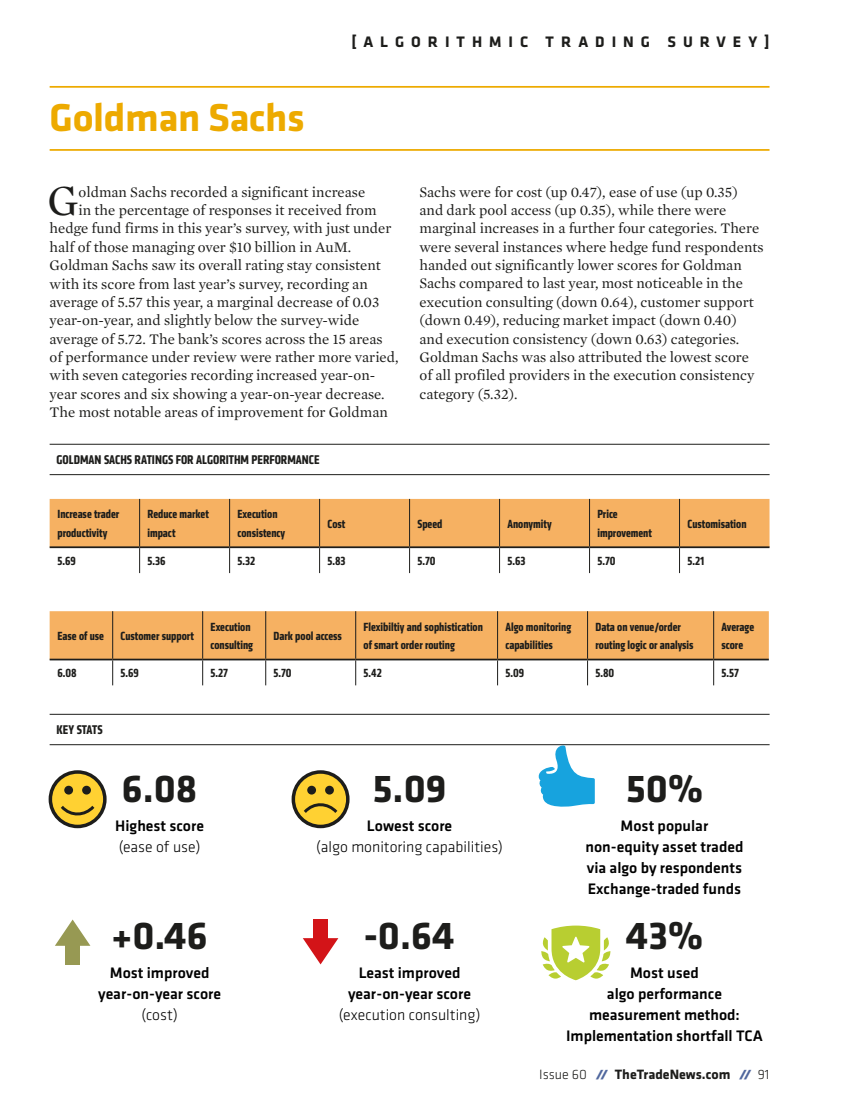
<style>
.page{position:relative;width:844px;height:1117px;background:#fff}
.page>*{position:absolute;margin:0;border:0;box-sizing:border-box;transform-origin:0 0}
._01__Body_Dropcap_2{font:43.75px "Mercury Text G1";color:#1d1d1b}
.Algo_-_number{font:700 40.25px "Klavika";color:#1d1d1b}
.Survey_-_market_hed{font:700 40.25px "Klavika";letter-spacing:-.01em;color:#edaa00}
.Algo_-_Category{font:500 15.75px/21px "Klavika";color:#000;text-align:center}
.Algo_-_Category-2{font:300 15.75px "Klavika";color:#000}
.t1{font:700 15.75px "Klavika";letter-spacing:.445em;color:#1d1d1b}
._01__Body_Dropcap_2-2{font:14.88px/18.4px "Mercury Text G1";color:#1d1d1b}
.t2{font:700 14px "Klavika";color:#1d1d1b}
.Survey_-_table_graph{font:700 13.12px "Klavika Condensed";color:#1d1d1b}
.Q2_2017_-_Data_table{font:700 12.25px/18.4px "Klavika Condensed";color:#1d1d1b}
.s1{font-weight:300}
.s2{font-family:"Klavika Display";font-weight:900;font-style:italic;font-size:12.08px;color:#51689e}
</style>
<div class="page">
<hr style="left:50px;top:713px;width:719px;height:1px;background:#1d1d1b">
<hr style="left:50px;top:744px;width:719px;height:1px;background:#1d1d1b">
<div style="left:313px;top:919px;width:15px;height:26px;background:#d31418"></div>
<svg style="left:303px;top:938px;width:35px;height:26px"></svg>
<div style="left:65px;top:937px;width:15px;height:27px;background:#979953"></div>
<svg style="left:55px;top:919px;width:35px;height:26px"></svg>
<svg style="left:293px;top:771px;width:55px;height:55px"></svg>
<div style="left:291px;top:770px;width:58px;height:58px;border:4px solid #1d1d1b;border-radius:50%"></div>
<div style="left:307px;top:785px;width:9px;height:9px;background:#1d1d1b;border-radius:50%"></div>
<div style="left:325px;top:785px;width:9px;height:9px;background:#1d1d1b;border-radius:50%"></div>
<svg style="left:300px;top:801px;width:40px;height:15px"></svg>
<div style="left:50px;top:771px;width:55px;height:55px;background:#ffd132;border-radius:50%"></div>
<div style="left:49px;top:770px;width:58px;height:58px;border:4px solid #1d1d1b;border-radius:50%"></div>
<div style="left:64px;top:785px;width:9px;height:9px;background:#1d1d1b;border-radius:50%"></div>
<div style="left:82px;top:785px;width:9px;height:9px;background:#1d1d1b;border-radius:50%"></div>
<svg style="left:58px;top:805px;width:37px;height:11px"></svg>
<svg style="left:538px;top:744px;width:56px;height:63px"></svg>
<svg style="left:541px;top:925px;width:69px;height:55px"></svg>
<hr style="left:50px;top:444px;width:719px;height:1px;background:#1d1d1b">
<hr style="left:50px;top:474px;width:719px;height:1px;background:#1d1d1b">
<svg style="left:50px;top:499px;width:719px;height:74px"></svg>
<hr style="left:50px;top:546px;width:90px;height:2px;background:#1d1d1b">
<hr style="left:140px;top:546px;width:89px;height:2px;background:#1d1d1b">
<hr style="left:229px;top:546px;width:90px;height:2px;background:#1d1d1b">
<hr style="left:319px;top:546px;width:90px;height:2px;background:#1d1d1b">
<hr style="left:409px;top:546px;width:90px;height:2px;background:#1d1d1b">
<hr style="left:499px;top:546px;width:90px;height:2px;background:#1d1d1b">
<hr style="left:589px;top:546px;width:90px;height:2px;background:#1d1d1b">
<hr style="left:679px;top:546px;width:90px;height:2px;background:#1d1d1b">
<svg style="left:50px;top:611px;width:718px;height:74px"></svg>
<hr style="left:50px;top:658px;width:63px;height:2px;background:#1d1d1b">
<hr style="left:113px;top:658px;width:90px;height:2px;background:#1d1d1b">
<hr style="left:203px;top:658px;width:63px;height:2px;background:#1d1d1b">
<hr style="left:266px;top:658px;width:89px;height:2px;background:#1d1d1b">
<hr style="left:355px;top:658px;width:142px;height:2px;background:#1d1d1b">
<hr style="left:497px;top:658px;width:90px;height:2px;background:#1d1d1b">
<hr style="left:587px;top:658px;width:126px;height:2px;background:#1d1d1b">
<hr style="left:713px;top:658px;width:55px;height:2px;background:#1d1d1b">
<hr style="left:50px;top:86px;width:719px;height:2px;background:#edaa00">
<hr style="left:50px;top:149px;width:719px;height:2px;background:#edaa00">
<p class="Survey_-_market_hed" style="left:50px;top:89px;width:256px">Goldman Sachs</p>
<p class="t1" style="left:351px;top:30px;width:419px">[ALGORITHMIC TRADING SURVEY]</p>
<p class="_01__Body_Dropcap_2" style="left:48px;top:174px;width:32px">G</p>
<p class="_01__Body_Dropcap_2-2" style="left:79px;top:182px;width:288px">oldman Sachs recorded a significant increase</p>
<p class="_01__Body_Dropcap_2-2" style="left:79px;top:201px;width:299px">in the percentage of responses it received from</p>
<p class="_01__Body_Dropcap_2-2" style="left:50px;top:219px;width:343px">hedge fund firms in this year’s survey, with just under</p>
<p class="_01__Body_Dropcap_2-2" style="left:50px;top:238px;width:303px">half of those managing over $10 billion in AuM.</p>
<p class="_01__Body_Dropcap_2-2" style="left:50px;top:256px;width:333px">Goldman Sachs saw its overall rating stay consistent</p>
<p class="_01__Body_Dropcap_2-2" style="left:50px;top:274px;width:319px">with its score from last year’s survey, recording an</p>
<p class="_01__Body_Dropcap_2-2" style="left:50px;top:293px;width:331px">average of 5.57 this year, a marginal decrease of 0.03</p>
<p class="_01__Body_Dropcap_2-2" style="left:50px;top:311px;width:311px">year-on-year, and slightly below the survey-wide</p>
<p class="_01__Body_Dropcap_2-2" style="left:50px;top:329px;width:334px">average of 5.72. The bank’s scores across the 15 areas</p>
<p class="_01__Body_Dropcap_2-2" style="left:50px;top:348px;width:350px">of performance under review were rather more varied,</p>
<p class="_01__Body_Dropcap_2-2" style="left:50px;top:366px;width:327px">with seven categories recording increased year-on-</p>
<p class="_01__Body_Dropcap_2-2" style="left:50px;top:384px;width:336px">year scores and six showing a year-on-year decrease.</p>
<p class="_01__Body_Dropcap_2-2" style="left:50px;top:403px;width:340px">The most notable areas of improvement for Goldman</p>
<p class="Survey_-_table_graph" style="left:57px;top:451px;width:264px">GOLDMAN SACHS RATINGS FOR ALGORITHM PERFORMANCE</p>
<p class="_01__Body_Dropcap_2-2" style="left:419px;top:182px;width:345px">Sachs were for cost (up 0.47), ease of use (up 0.35) and dark pool access (up 0.35), while there were marginal increases in a further four categories. There were several instances where hedge fund respondents handed out significantly lower scores for Goldman Sachs compared to last year, most noticeable in the execution consulting (down 0.64), customer support (down 0.49), reducing market impact (down 0.40) and execution consistency (down 0.63) categories.<br>Goldman Sachs was also attributed the lowest score of all profiled providers in the execution consistency category (5.32).</p>
<p class="Q2_2017_-_Data_table" style="left:57px;top:505px;width:63px">Increase trader productivity</p>
<p class="Q2_2017_-_Data_table" style="left:147px;top:505px;width:63px">Reduce market impact</p>
<p class="Q2_2017_-_Data_table" style="left:237px;top:505px;width:49px">Execution consistency</p>
<p class="Q2_2017_-_Data_table" style="left:327px;top:514px;width:19px">Cost</p>
<p class="Q2_2017_-_Data_table" style="left:417px;top:514px;width:26px">Speed</p>
<p class="Q2_2017_-_Data_table" style="left:507px;top:514px;width:46px">Anonymity</p>
<p class="Q2_2017_-_Data_table" style="left:597px;top:505px;width:56px">Price improvement</p>
<p class="Q2_2017_-_Data_table" style="left:687px;top:514px;width:61px">Customisation</p>
<p class="Q2_2017_-_Data_table" style="left:58px;top:551px;width:20px">5.69</p>
<p class="Q2_2017_-_Data_table" style="left:147px;top:551px;width:20px">5.36</p>
<p class="Q2_2017_-_Data_table" style="left:237px;top:551px;width:19px">5.32</p>
<p class="Q2_2017_-_Data_table" style="left:327px;top:551px;width:20px">5.83</p>
<p class="Q2_2017_-_Data_table" style="left:417px;top:551px;width:20px">5.70</p>
<p class="Q2_2017_-_Data_table" style="left:507px;top:551px;width:20px">5.63</p>
<p class="Q2_2017_-_Data_table" style="left:597px;top:551px;width:20px">5.70</p>
<p class="Q2_2017_-_Data_table" style="left:687px;top:551px;width:18px">5.21</p>
<p class="Q2_2017_-_Data_table" style="left:57px;top:626px;width:48px">Ease of use</p>
<p class="Q2_2017_-_Data_table" style="left:120px;top:626px;width:75px">Customer support</p>
<p class="Q2_2017_-_Data_table" style="left:210px;top:617px;width:44px">Execution consulting</p>
<p class="Q2_2017_-_Data_table" style="left:273px;top:626px;width:70px">Dark pool access</p>
<p class="Q2_2017_-_Data_table" style="left:363px;top:617px;width:121px">Flexibiltiy and sophistication of smart order routing</p>
<p class="Q2_2017_-_Data_table" style="left:505px;top:617px;width:67px">Algo monitoring capabilities</p>
<p class="Q2_2017_-_Data_table" style="left:595px;top:617px;width:100px">Data on venue/order routing logic or analysis</p>
<p class="Q2_2017_-_Data_table" style="left:721px;top:617px;width:34px">Average score</p>
<p class="Q2_2017_-_Data_table" style="left:57px;top:663px;width:21px">6.08</p>
<p class="Q2_2017_-_Data_table" style="left:120px;top:663px;width:20px">5.69</p>
<p class="Q2_2017_-_Data_table" style="left:210px;top:663px;width:19px">5.27</p>
<p class="Q2_2017_-_Data_table" style="left:273px;top:663px;width:20px">5.70</p>
<p class="Q2_2017_-_Data_table" style="left:363px;top:663px;width:20px">5.42</p>
<p class="Q2_2017_-_Data_table" style="left:505px;top:663px;width:20px">5.09</p>
<p class="Q2_2017_-_Data_table" style="left:595px;top:663px;width:20px">5.80</p>
<p class="Q2_2017_-_Data_table" style="left:721px;top:663px;width:19px">5.57</p>
<p class="Survey_-_table_graph" style="left:57px;top:721px;width:47px">KEY STATS</p>
<p class="Algo_-_number" style="left:122px;top:759px;width:77px">6.08</p>
<p class="Algo_-_Category" style="left:115px;top:814px;width:90px">Highest score</p>
<p class="Algo_-_Category-2" style="left:119px;top:836px;width:83px">(ease of use)</p>
<p class="Algo_-_number" style="left:111px;top:906px;width:98px">+0.46</p>
<p class="Algo_-_Category" style="left:98px;top:962px;width:124px">Most improved year-on-year score</p>
<p class="Algo_-_Category-2" style="left:141px;top:1005px;width:38px">(cost)</p>
<p class="Algo_-_number" style="left:372px;top:759px;width:75px">5.09</p>
<p class="Algo_-_Category" style="left:367px;top:814px;width:87px">Lowest score</p>
<p class="Algo_-_Category-2" style="left:316px;top:836px;width:188px">(algo monitoring capabilities)</p>
<p class="Algo_-_number" style="left:364px;top:906px;width:92px">-0.64</p>
<p class="Algo_-_Category" style="left:348px;top:962px;width:124px">Least improved year-on-year score</p>
<p class="Algo_-_Category-2" style="left:338px;top:1005px;width:143px">(execution consulting)</p>
<p class="Algo_-_number" style="left:625px;top:759px;width:79px">50%</p>
<p class="Algo_-_Category" style="left:585px;top:814px;width:159px">Most popular non-equity asset traded via algo by respondents<br>Exchange-traded funds</p>
<p class="Algo_-_number" style="left:625px;top:906px;width:79px">43%</p>
<p class="Algo_-_Category" style="left:566px;top:962px;width:198px">Most used<br>algo performance measurement method:<br>Implementation shortfall TCA</p>
<p class="t2" style="left:539px;top:1064px;width:232px"><span class="s1">Issue 60</span> <span class="s2">//</span> TheTradeNews.com <span class="s2">//</span> <span class="s1">91</span></p>
</div>
